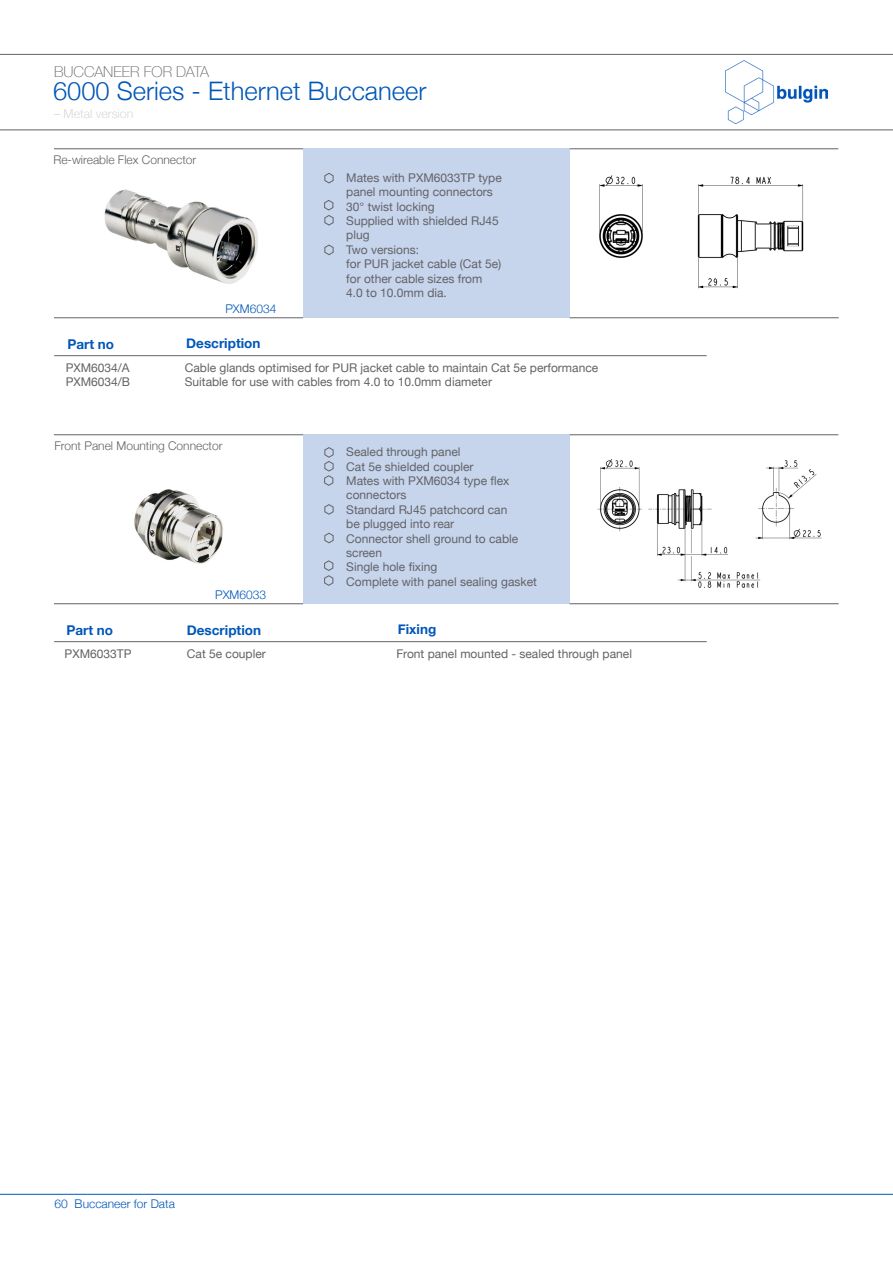
<style>
.page{position:relative;width:893px;height:1263px;background:#fff}
.page>*{position:absolute;margin:0;border:0;box-sizing:border-box;transform-origin:0 0}
.Product_Titles{font:300 25.5px "Helvetica Neue";color:#0057b8}
.t1{font:100 15px "Helvetica Neue";color:#636366}
.t2{font:700 13.5px "Helvetica Neue";color:#0057b8}
.t3{font:300 12.3px "Helvetica Neue";color:#d8d9d7}
.t4{font:12px "Helvetica Neue";color:#636366}
.t5{font:300 12px "Helvetica Neue";color:#636366}
.t6{font:300 12px "Helvetica Neue";color:#0057b8}
</style>
<div class="page">
<hr style="left:0;top:1194px;width:893px;height:1px;background:#0057b8">
<img style="left:726px;top:61px;width:101px;height:63px">
<hr style="left:0;top:54px;width:893px;height:1px;background:#636366">
<hr style="left:0;top:129px;width:893px;height:1px;background:#636366">
<img style="left:54px;top:435px;width:249px;height:129px">
<img style="left:54px;top:149px;width:249px;height:135px">
<div style="left:303px;top:148px;width:267px;height:170px;background:#c6d4ec"></div>
<div style="left:303px;top:434px;width:267px;height:170px;background:#c6d4ec"></div>
<hr style="left:570px;top:148px;width:268px;height:1px;background:#636366">
<hr style="left:570px;top:434px;width:268px;height:1px;background:#636366">
<hr style="left:54px;top:317px;width:249px;height:1px;background:#636366">
<hr style="left:54px;top:603px;width:249px;height:1px;background:#636366">
<hr style="left:570px;top:317px;width:269px;height:1px;background:#636366">
<hr style="left:570px;top:603px;width:269px;height:1px;background:#636366">
<svg style="left:324px;top:173px;width:10px;height:11px"></svg>
<svg style="left:324px;top:504px;width:10px;height:11px"></svg>
<svg style="left:324px;top:244px;width:10px;height:11px"></svg>
<svg style="left:324px;top:532px;width:10px;height:12px"></svg>
<svg style="left:324px;top:560px;width:10px;height:26px"></svg>
<hr style="left:54px;top:148px;width:249px;height:1px;background:#636366">
<hr style="left:54px;top:434px;width:249px;height:1px;background:#636366">
<svg style="left:324px;top:200px;width:10px;height:26px"></svg>
<svg style="left:324px;top:447px;width:10px;height:39px"></svg>
<img style="left:599px;top:175px;width:205px;height:114px">
<img style="left:597px;top:459px;width:225px;height:129px">
<hr style="left:54px;top:355px;width:653px;height:1px;background:#636366">
<hr style="left:54px;top:641px;width:653px;height:1px;background:#636366">
<p class="t1" style="left:54px;top:60px;width:157px">BUCCANEER FOR DATA</p>
<p class="Product_Titles" style="left:53px;top:71px;width:375px">6000 Series - Ethernet Buccaneer</p>
<p class="t3" style="left:54px;top:104px;width:81px">– Metal version</p>
<p class="t5" style="left:53px;top:150px;width:144px">Re-wireable Flex Connector</p>
<p class="t6" style="left:225px;top:299px;width:52px">PXM6034</p>
<p class="t2" style="left:67px;top:333px;width:48px">Part no</p>
<p class="t2" style="left:186px;top:333px;width:76px">Description</p>
<p class="t4" style="left:346px;top:169px;width:157px">Mates with PXM6033TP type</p>
<p class="t4" style="left:346px;top:183px;width:148px">panel mounting connectors</p>
<p class="t4" style="left:346px;top:198px;width:90px">30° twist locking</p>
<p class="t4" style="left:346px;top:212px;width:154px">Supplied with shielded RJ45</p>
<p class="t4" style="left:346px;top:227px;width:25px">plug</p>
<p class="t4" style="left:346px;top:241px;width:74px">Two versions:</p>
<p class="t4" style="left:346px;top:255px;width:157px">for PUR jacket cable (Cat 5e)</p>
<p class="t4" style="left:346px;top:270px;width:137px">for other cable sizes from</p>
<p class="t4" style="left:346px;top:284px;width:102px">4.0 to 10.0mm dia.</p>
<p class="t4" style="left:66px;top:359px;width:66px">PXM6034/A</p>
<p class="t4" style="left:66px;top:373px;width:66px">PXM6034/B</p>
<p class="t4" style="left:185px;top:359px;width:415px">Cable glands optimised for PUR jacket cable to maintain Cat 5e performance</p>
<p class="t4" style="left:185px;top:373px;width:309px">Suitable for use with cables from 4.0 to 10.0mm diameter</p>
<p class="t5" style="left:54px;top:436px;width:170px">Front Panel Mounting Connector</p>
<p class="t6" style="left:215px;top:585px;width:52px">PXM6033</p>
<p class="t2" style="left:66px;top:619px;width:48px">Part no</p>
<p class="t2" style="left:187px;top:619px;width:76px">Description</p>
<p class="t4" style="left:65px;top:645px;width:68px">PXM6033TP</p>
<p class="t4" style="left:187px;top:645px;width:80px">Cat 5e coupler</p>
<p class="t4" style="left:346px;top:443px;width:116px">Sealed through panel</p>
<p class="t4" style="left:346px;top:458px;width:129px">Cat 5e shielded coupler</p>
<p class="t4" style="left:346px;top:472px;width:165px">Mates with PXM6034 type flex</p>
<p class="t4" style="left:346px;top:486px;width:62px">connectors</p>
<p class="t4" style="left:346px;top:501px;width:163px">Standard RJ45 patchcord can</p>
<p class="t4" style="left:346px;top:515px;width:110px">be plugged into rear</p>
<p class="t4" style="left:346px;top:530px;width:174px">Connector shell ground to cable</p>
<p class="t4" style="left:346px;top:544px;width:37px">screen</p>
<p class="t4" style="left:346px;top:558px;width:93px">Single hole fixing</p>
<p class="t4" style="left:346px;top:573px;width:192px">Complete with panel sealing gasket</p>
<p class="t2" style="left:398px;top:619px;width:40px">Fixing</p>
<p class="t4" style="left:396px;top:645px;width:237px">Front panel mounted - sealed through panel</p>
<p class="t6" style="left:55px;top:1194px;width:122px">60 Buccaneer for Data</p>
</div>
